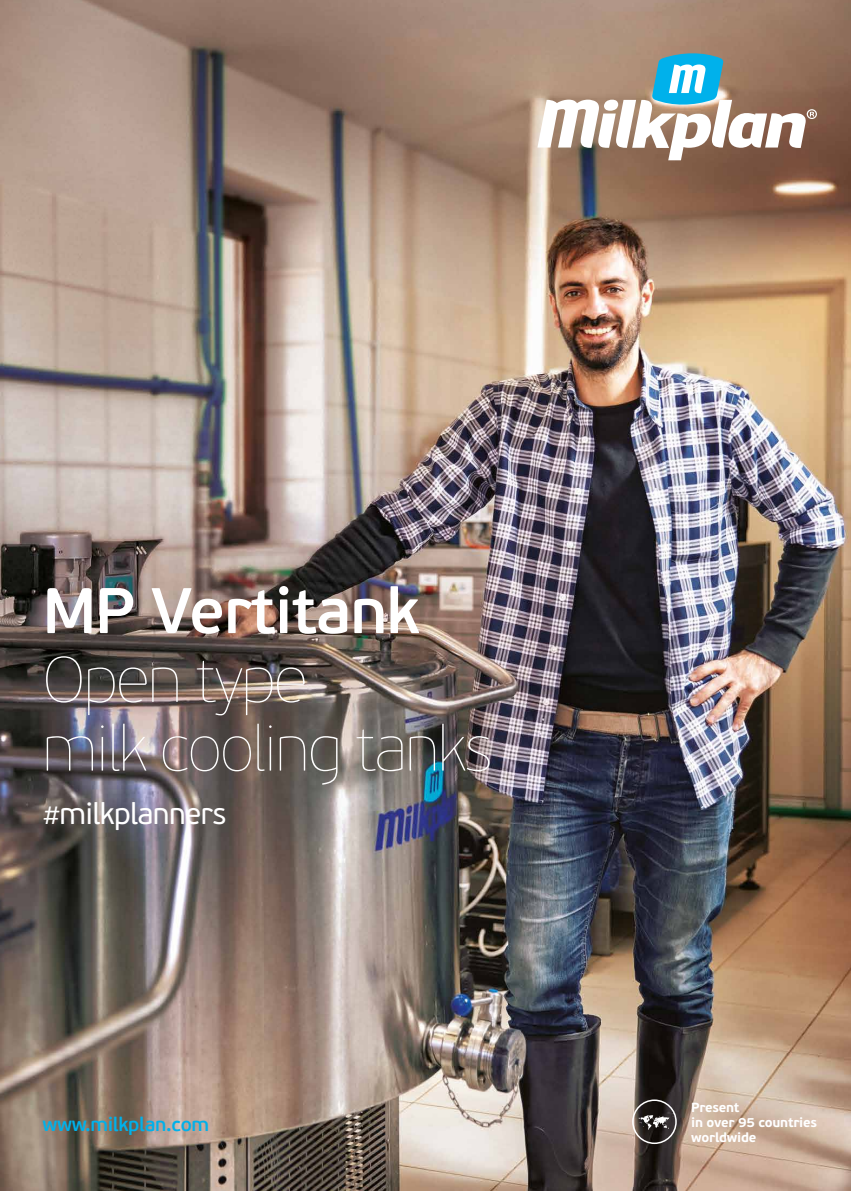
<style>
.page{position:relative;width:851px;height:1191px;background:#fff}
.page>*{position:absolute;margin:0;border:0;box-sizing:border-box;transform-origin:0 0}
.t1{font:64.2px/68.7px "PF Beau Sans Pro X Thin";letter-spacing:-.02em;color:#fff}
.t2{font:600 64.2px "PF Beau Sans Pro";letter-spacing:-.02em;color:#fff}
.t3{font:30px "PF Beau Sans Pro";letter-spacing:-.025em;color:#fff}
.t4{font:600 19.5px "PF Beau Sans Pro";letter-spacing:-.02em;color:#00b1eb}
.t5{font:700 13.2px/15px "PF Beau Sans Pro";letter-spacing:-.02em;color:#fff}
</style>
<div class="page">
<img style="left:0;top:0;width:850px;height:1191px">
<svg style="left:537px;top:52px;width:279px;height:108px"></svg>
<div style="left:632px;top:1099px;width:44px;height:45px;border:2px solid #fff;border-radius:50%"></div>
<svg style="left:638px;top:1115px;width:30px;height:14px"></svg>
<h1 class="t2" style="left:43px;top:572px;width:379px">MP Vertitank</h1>
<h1 class="t1" style="left:43px;top:645px;width:450px">Open type<br>milk cooling tanks</h1>
<h2 class="t3" style="left:43px;top:796px;width:185px">#milkplanners</h2>
<h3 class="t4" style="left:43px;top:1113px;width:168px">www.milkplan.com</h3>
<p class="t5" style="left:691px;top:1100px;width:127px">Present<br>in over 95 countries worldwide</p>
</div>
